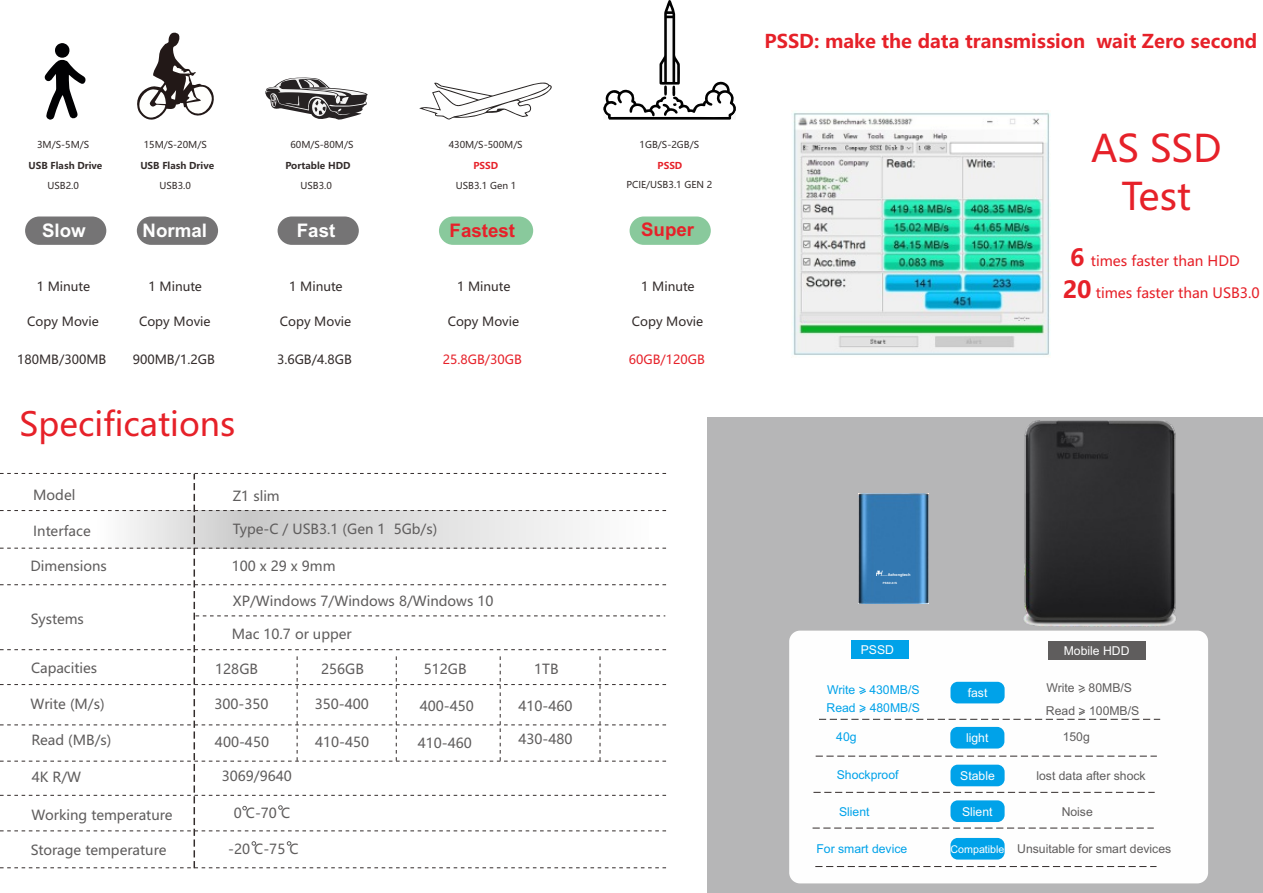
<style>
.page{position:relative;width:1263px;height:893px;background:#fff}
.page>*{position:absolute;margin:0;border:0;box-sizing:border-box;transform-origin:0 0}
.t1{font:37.35px/47.7px "Microsoft Ya Hei";color:#e62129;text-align:center}
.t2{font:32.85px "Microsoft Ya Hei";color:#e62129}
.t3{font:700 23.4px/32.1px "Microsoft Ya Hei";color:#e62129;text-align:center}
.t4{font:700 18.75px "Microsoft Ya Hei";color:#e62129}
.t5{font:700 18.75px "Arial";color:#fefefe}
.t6{font:700 18.75px "Arial";color:#e62129}
.t7{font:13.95px "Microsoft Ya Hei";color:#e62129}
.t8{font:13.65px "Microsoft Ya Hei";color:#5f5d5d}
.t9{font:12.45px "Microsoft Ya Hei";color:#332c2b}
.t10{font:12.45px "Microsoft Ya Hei";color:#e62129}
.t11{font:12.15px/22.5px "Arial";color:#5f5d5d}
.t12{font:12.15px/18.3px "Arial";color:#00a2e9}
.t13{font:12.15px "Arial";color:#fefefe}
.t14{font:10.65px "Arial";color:#fefefe}
.t15{font:9.3px "Microsoft Ya Hei";color:#332c2b}
.t16{font:700 9.3px "Microsoft Ya Hei";color:#332c2b}
.t17{font:700 9.3px "Microsoft Ya Hei";color:#e62129}
.t18{font:700 3.9px "Arial";color:#fefefe}
.t19{font:700 2.85px "Arial";color:#fefefe}
</style>
<div class="page">
<div style="left:708px;top:417px;width:555px;height:476px;background:#b6b6b7"></div>
<div style="left:789px;top:631px;width:419px;height:252px;background:#fefefe;border-radius:11px"></div>
<div style="left:950px;top:727px;width:54px;height:21px;background:#00a2e9;border-radius:7px"></div>
<svg style="left:0;top:473px;width:667px;height:395px"></svg>
<div style="left:851px;top:640px;width:57px;height:18px;background:#00a2e9"></div>
<img style="left:858px;top:493px;width:70px;height:111px">
<svg style="left:876px;top:571px;width:11px;height:5px"></svg>
<div style="left:1048px;top:641px;width:97px;height:19px;background:#5f5d5d"></div>
<svg style="left:1079px;top:689px;width:6px;height:4px"></svg>
<svg style="left:819px;top:709px;width:341px;height:11px"></svg>
<svg style="left:816px;top:756px;width:341px;height:1px"></svg>
<svg style="left:813px;top:792px;width:342px;height:1px"></svg>
<svg style="left:812px;top:828px;width:342px;height:1px"></svg>
<svg style="left:815px;top:866px;width:341px;height:1px"></svg>
<div style="left:950px;top:682px;width:54px;height:21px;background:#00a2e9;border-radius:7px"></div>
<div style="left:950px;top:765px;width:54px;height:21px;background:#00a2e9;border-radius:7px"></div>
<div style="left:950px;top:800px;width:54px;height:22px;background:#00a2e9;border-radius:7px"></div>
<div style="left:950px;top:838px;width:54px;height:22px;background:#00a2e9;border-radius:7px"></div>
<img style="left:1023px;top:420px;width:153px;height:207px">
<img style="left:792px;top:112px;width:259px;height:243px">
<div style="left:25px;top:216px;width:81px;height:29px;background:#757475;border-radius:14px"></div>
<div style="left:137px;top:216px;width:81px;height:29px;background:#757475;border-radius:14px"></div>
<div style="left:278px;top:216px;width:81px;height:29px;background:#757475;border-radius:14px"></div>
<div style="left:439px;top:216px;width:94px;height:29px;background:#89c99c;border-radius:14px"></div>
<div style="left:629px;top:216px;width:82px;height:29px;background:#89c99c;border-radius:14px"></div>
<svg style="left:44px;top:43px;width:42px;height:77px"></svg>
<svg style="left:137px;top:32px;width:77px;height:88px"></svg>
<svg style="left:265px;top:77px;width:103px;height:43px"></svg>
<svg style="left:419px;top:82px;width:133px;height:38px"></svg>
<svg style="left:603px;top:0;width:133px;height:120px"></svg>
<p class="t15" style="left:37px;top:141px;width:54px">3M/S-5M/S</p>
<p class="t16" style="left:29px;top:162px;width:75px">USB Flash Drive</p>
<p class="t15" style="left:47px;top:181px;width:33px">USB2.0</p>
<p class="t15" style="left:144px;top:141px;width:65px">15M/S-20M/S</p>
<p class="t16" style="left:140px;top:162px;width:75px">USB Flash Drive</p>
<p class="t15" style="left:160px;top:181px;width:33px">USB3.0</p>
<p class="t15" style="left:290px;top:141px;width:65px">60M/S-80M/S</p>
<p class="t16" style="left:285px;top:162px;width:67px">Portable HDD</p>
<p class="t15" style="left:301px;top:181px;width:33px">USB3.0</p>
<p class="t15" style="left:449px;top:141px;width:76px">430M/S-500M/S</p>
<p class="t17" style="left:473px;top:162px;width:26px">PSSD</p>
<p class="t15" style="left:456px;top:181px;width:62px">USB3.1 Gen 1</p>
<p class="t15" style="left:640px;top:141px;width:61px">1GB/S-2GB/S</p>
<p class="t17" style="left:657px;top:162px;width:26px">PSSD</p>
<p class="t15" style="left:626px;top:181px;width:88px">PCIE/USB3.1 GEN 2</p>
<h3 class="t5" style="left:42px;top:224px;width:45px">Slow</h3>
<h3 class="t5" style="left:143px;top:224px;width:66px">Normal</h3>
<h3 class="t5" style="left:297px;top:224px;width:40px">Fast</h3>
<h3 class="t6" style="left:450px;top:224px;width:67px">Fastest</h3>
<h3 class="t6" style="left:641px;top:222px;width:54px">Super</h3>
<p class="t9" style="left:37px;top:281px;width:55px">1 Minute</p>
<p class="t9" style="left:27px;top:316px;width:73px">Copy Movie</p>
<p class="t9" style="left:17px;top:354px;width:91px">180MB/300MB</p>
<p class="t9" style="left:148px;top:281px;width:55px">1 Minute</p>
<p class="t9" style="left:139px;top:316px;width:73px">Copy Movie</p>
<p class="t9" style="left:133px;top:354px;width:84px">900MB/1.2GB</p>
<h2 class="t2" style="left:20px;top:410px;width:217px">Specifications</h2>
<p class="t9" style="left:289px;top:281px;width:55px">1 Minute</p>
<p class="t9" style="left:280px;top:316px;width:73px">Copy Movie</p>
<p class="t9" style="left:277px;top:354px;width:76px">3.6GB/4.8GB</p>
<p class="t9" style="left:457px;top:281px;width:55px">1 Minute</p>
<p class="t9" style="left:448px;top:316px;width:73px">Copy Movie</p>
<p class="t10" style="left:443px;top:354px;width:81px">25.8GB/30GB</p>
<p class="t8" style="left:33px;top:489px;width:44px">Model</p>
<p class="t8" style="left:33px;top:525px;width:59px">Interface</p>
<p class="t8" style="left:30px;top:559px;width:78px">Dimensions</p>
<p class="t8" style="left:233px;top:490px;width:48px">Z1 slim</p>
<p class="t8" style="left:233px;top:523px;width:206px">Type-C / USB3.1 (Gen 1 5Gb/s)</p>
<p class="t8" style="left:232px;top:560px;width:105px">100 x 29 x 9mm</p>
<p class="t8" style="left:233px;top:595px;width:262px">XP/Windows 7/Windows 8/Windows 10</p>
<p class="t8" style="left:31px;top:612px;width:54px">Systems</p>
<p class="t8" style="left:31px;top:662px;width:68px">Capacities</p>
<p class="t8" style="left:30px;top:698px;width:76px">Write (M/s)</p>
<p class="t8" style="left:32px;top:734px;width:81px">Read (MB/s)</p>
<p class="t8" style="left:32px;top:771px;width:51px">4K R/W</p>
<p class="t8" style="left:32px;top:809px;width:142px">Working temperature</p>
<p class="t8" style="left:31px;top:844px;width:137px">Storage temperature</p>
<p class="t8" style="left:228px;top:843px;width:72px">-20 C-75 C</p>
<p class="t8" style="left:232px;top:628px;width:122px">Mac 10.7 or upper</p>
<p class="t8" style="left:215px;top:663px;width:44px">128GB</p>
<p class="t8" style="left:321px;top:663px;width:44px">256GB</p>
<p class="t8" style="left:424px;top:663px;width:44px">512GB</p>
<p class="t8" style="left:534px;top:663px;width:26px">1TB</p>
<p class="t8" style="left:518px;top:700px;width:56px">410-460</p>
<p class="t8" style="left:418px;top:736px;width:56px">410-460</p>
<p class="t8" style="left:518px;top:733px;width:56px">430-480</p>
<p class="t8" style="left:215px;top:698px;width:56px">300-350</p>
<p class="t8" style="left:315px;top:698px;width:56px">350-400</p>
<p class="t8" style="left:420px;top:700px;width:56px">400-450</p>
<p class="t8" style="left:215px;top:736px;width:56px">400-450</p>
<p class="t8" style="left:315px;top:736px;width:56px">410-450</p>
<p class="t8" style="left:222px;top:770px;width:72px">3069/9640</p>
<p class="t8" style="left:234px;top:807px;width:58px">0 C-70 C</p>
<p class="t9" style="left:641px;top:281px;width:55px">1 Minute</p>
<p class="t9" style="left:632px;top:316px;width:73px">Copy Movie</p>
<p class="t10" style="left:629px;top:354px;width:78px">60GB/120GB</p>
<h3 class="t4" style="left:764px;top:32px;width:494px">PSSD: make the data transmission wait Zero second</h3>
<h1 class="t1" style="left:1091px;top:128px;width:132px">AS SSD<br>Test</h1>
<p class="t18" style="left:888px;top:573px;width:24px">Aohongtech</p>
<p class="t19" style="left:883px;top:582px;width:16px">PSSD A1S</p>
<p class="t13" style="left:861px;top:645px;width:35px">PSSD</p>
<h3 class="t3" style="left:1063px;top:244px;width:30px">6<br>20</h3>
<p class="t7" style="left:1091px;top:255px;width:150px">times faster than HDD</p>
<p class="t7" style="left:1096px;top:287px;width:165px">times faster than USB3.0</p>
<p class="t13" style="left:1064px;top:646px;width:67px">Mobile HDD</p>
<p class="t12" style="left:826px;top:681px;width:95px">Write &gt; 430MB/S<br>Read &gt; 480MB/S</p>
<p class="t11" style="left:1046px;top:678px;width:95px">Write &gt; 80MB/S<br>Read &gt; 100MB/S</p>
<p class="t12" style="left:836px;top:728px;width:22px">40g</p>
<p class="t12" style="left:837px;top:766px;width:63px">Shockproof</p>
<p class="t12" style="left:839px;top:803px;width:32px">Slient</p>
<p class="t12" style="left:816px;top:841px;width:92px">For smart device</p>
<p class="t11" style="left:1017px;top:839px;width:156px">Unsuitable for smart devices</p>
<p class="t13" style="left:968px;top:688px;width:21px">fast</p>
<p class="t13" style="left:966px;top:733px;width:24px">light</p>
<p class="t13" style="left:960px;top:771px;width:36px">Stable</p>
<p class="t13" style="left:962px;top:807px;width:32px">Slient</p>
<p class="t14" style="left:950px;top:845px;width:56px">Compatible</p>
<p class="t11" style="left:1063px;top:726px;width:29px">150g</p>
<p class="t11" style="left:1036px;top:765px;width:111px">lost data after shock</p>
<p class="t11" style="left:1062px;top:801px;width:33px">Noise</p>
</div>
